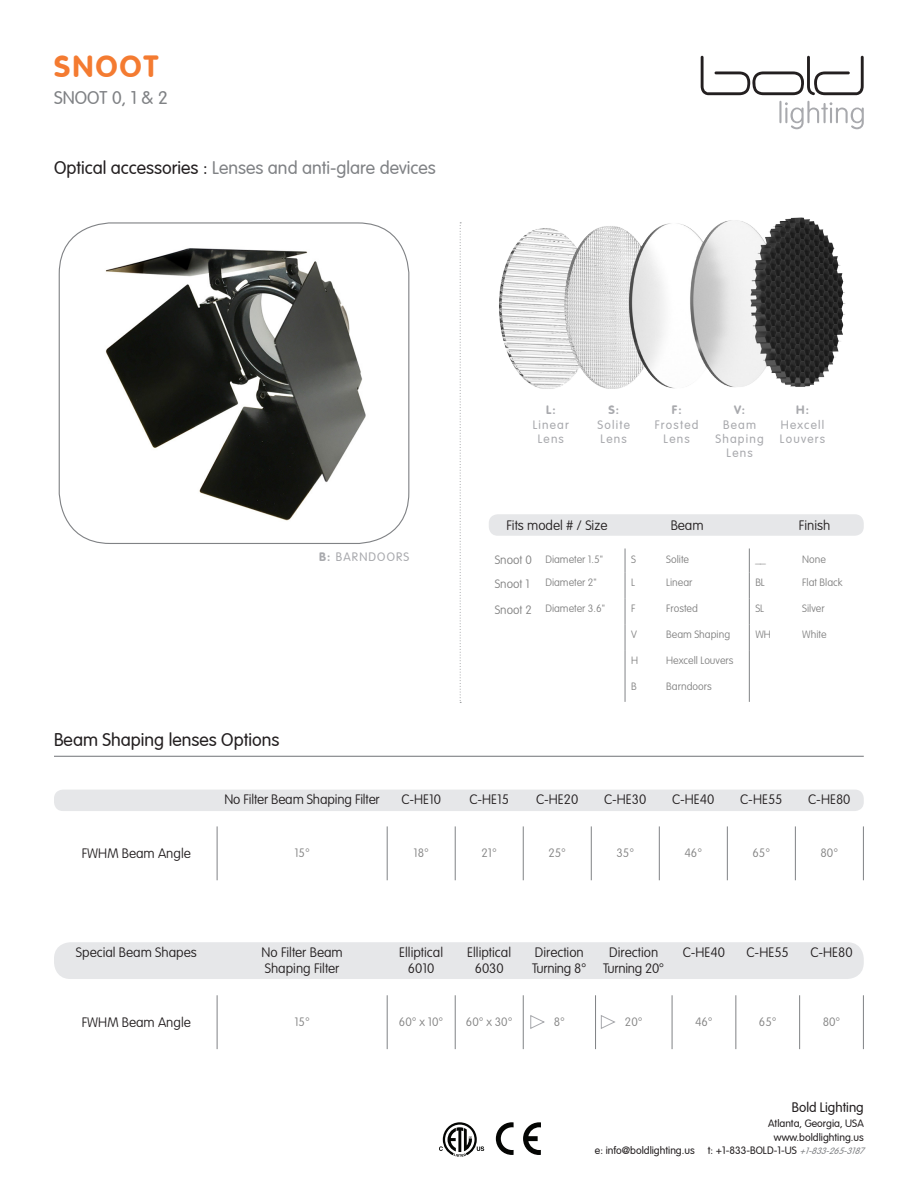
<style>
.page{position:relative;width:918px;height:1188px;background:#fff}
.page>*{position:absolute;margin:0;border:0;box-sizing:border-box;transform-origin:0 0}
.t1{font:700 30px "VAG Rounded";letter-spacing:.08em;color:#f47b31}
.t2{font:300 18px "VAG Rounded";color:#808285}
.t3{font:300 18px "VAG Rounded";color:#231f20}
.t4{font:100 13.5px/16.2px "VAG Rounded Std";color:#231f20}
.t5{font:300 13.5px "VAG Rounded";color:#231f20}
.t6{font:100 12px "VAG Rounded Std";color:#828282}
.t7{font:300 12px/14.4px "VAG Rounded";letter-spacing:.1em;color:#a8a9ad;text-align:center}
.t8{font:700 12px "VAG Rounded";color:#a8a9ad}
.t9{font:100 10.5px "VAG Rounded Std";color:#828282}
.t10{font:300 10.5px "VAG Rounded";color:#231f20}
.t11{font:italic 300 9px "VAG Rounded";color:#808285}
.s1{color:#231f20}
.s2{font-weight:700}
</style>
<div class="page">
<div style="left:489px;top:514px;width:375px;height:22px;background:#e6e7e9;border-radius:9px"></div>
<div style="left:54px;top:790px;width:810px;height:21px;background:#e6e7e9;border-radius:9px"></div>
<div style="left:54px;top:942px;width:810px;height:37px;background:#e6e7e9;border-radius:16px"></div>
<svg style="left:625px;top:549px;width:1px;height:153px"></svg>
<svg style="left:749px;top:549px;width:1px;height:153px"></svg>
<hr style="left:217px;top:826px;width:1px;height:54px;background:#808285">
<hr style="left:387px;top:826px;width:1px;height:54px;background:#808285">
<hr style="left:455px;top:826px;width:1px;height:54px;background:#808285">
<hr style="left:523px;top:826px;width:1px;height:54px;background:#808285">
<hr style="left:591px;top:826px;width:1px;height:54px;background:#808285">
<hr style="left:659px;top:826px;width:1px;height:54px;background:#808285">
<hr style="left:727px;top:826px;width:1px;height:54px;background:#808285">
<hr style="left:795px;top:826px;width:1px;height:54px;background:#808285">
<hr style="left:863px;top:826px;width:1px;height:54px;background:#808285">
<hr style="left:455px;top:995px;width:1px;height:54px;background:#808285">
<hr style="left:217px;top:995px;width:1px;height:54px;background:#808285">
<hr style="left:387px;top:995px;width:1px;height:54px;background:#808285">
<hr style="left:523px;top:995px;width:1px;height:54px;background:#808285">
<hr style="left:595px;top:995px;width:1px;height:54px;background:#808285">
<hr style="left:672px;top:995px;width:1px;height:54px;background:#808285">
<hr style="left:735px;top:995px;width:1px;height:54px;background:#808285">
<hr style="left:799px;top:995px;width:1px;height:54px;background:#808285">
<hr style="left:863px;top:995px;width:1px;height:54px;background:#808285">
<svg style="left:530px;top:1015px;width:15px;height:14px"></svg>
<svg style="left:601px;top:1015px;width:14px;height:14px"></svg>
<hr style="left:54px;top:756px;width:810px;height:1px;background:#808285">
<hr style="left:779px;top:101px;width:3px;height:22px;background:#a8a9ad">
<svg style="left:785px;top:101px;width:79px;height:28px"></svg>
<svg style="left:701px;top:56px;width:163px;height:39px"></svg>
<svg style="left:439px;top:1122px;width:45px;height:35px"></svg>
<svg style="left:523px;top:1122px;width:18px;height:33px"></svg>
<svg style="left:496px;top:1122px;width:18px;height:33px"></svg>
<img style="left:81px;top:228px;width:308px;height:309px">
<img style="left:499px;top:217px;width:347px;height:172px">
<svg style="left:460px;top:222px;width:1px;height:481px"></svg>
<p class="t1" style="left:54px;top:49px;width:105px">SNOOT</p>
<p class="t2" style="left:54px;top:88px;width:115px">SNOOT 0, &amp;1 2</p>
<p class="t2" style="left:54px;top:157px;width:383px"><span class="s1">Optical accessories :</span> Lenses and anti-glare devices</p>
<p class="t8" style="left:546px;top:403px;width:11px">:L</p>
<p class="t7" style="left:533px;top:418px;width:38px">Linear<br>Lens</p>
<p class="t8" style="left:608px;top:403px;width:12px">S:</p>
<p class="t7" style="left:598px;top:418px;width:34px">Solite</p>
<p class="t7" style="left:601px;top:432px;width:28px">Lens</p>
<p class="t8" style="left:672px;top:403px;width:11px">:F</p>
<p class="t7" style="left:655px;top:418px;width:45px">Frosted</p>
<p class="t7" style="left:664px;top:432px;width:28px">Lens</p>
<p class="t8" style="left:734px;top:403px;width:12px">V:</p>
<p class="t7" style="left:723px;top:418px;width:34px">Beam</p>
<p class="t7" style="left:715px;top:432px;width:50px">Shaping</p>
<p class="t7" style="left:726px;top:447px;width:28px">Lens</p>
<p class="t8" style="left:796px;top:403px;width:14px">H:</p>
<p class="t7" style="left:781px;top:418px;width:45px">Hexcell</p>
<p class="t7" style="left:780px;top:432px;width:47px">Louvers</p>
<p class="t4" style="left:506px;top:517px;width:102px">Fits model /# Size</p>
<p class="t4" style="left:671px;top:517px;width:34px">Beam</p>
<p class="t4" style="left:799px;top:517px;width:33px">Finish</p>
<p class="t7" style="left:319px;top:550px;width:92px"><span class="s2">B:</span> BARNDOORS</p>
<p class="t6" style="left:495px;top:553px;width:39px">Snoot 0</p>
<p class="t9" style="left:545px;top:553px;width:59px">Diameter 1.5"</p>
<p class="t9" style="left:631px;top:553px;width:6px">S</p>
<p class="t9" style="left:666px;top:553px;width:24px">Solite</p>
<p class="t9" style="left:755px;top:553px;width:12px">__</p>
<p class="t9" style="left:802px;top:553px;width:25px">None</p>
<p class="t6" style="left:495px;top:576px;width:36px">Snoot 1</p>
<p class="t9" style="left:545px;top:577px;width:53px">Diameter "2</p>
<p class="t9" style="left:631px;top:577px;width:5px">L</p>
<p class="t9" style="left:666px;top:577px;width:28px">Linear</p>
<p class="t9" style="left:755px;top:577px;width:11px">BL</p>
<p class="t9" style="left:802px;top:577px;width:42px">Flat Black</p>
<p class="t6" style="left:495px;top:602px;width:39px">Snoot 2</p>
<p class="t9" style="left:545px;top:603px;width:61px">Diameter 3.6"</p>
<p class="t9" style="left:631px;top:603px;width:6px">F</p>
<p class="t9" style="left:666px;top:603px;width:33px">Frosted</p>
<p class="t9" style="left:755px;top:603px;width:10px">SL</p>
<p class="t9" style="left:802px;top:603px;width:24px">Silver</p>
<p class="t9" style="left:631px;top:629px;width:7px">V</p>
<p class="t9" style="left:666px;top:629px;width:65px">Beam Shaping</p>
<p class="t9" style="left:755px;top:629px;width:17px">WH</p>
<p class="t9" style="left:802px;top:629px;width:26px">White</p>
<p class="t9" style="left:631px;top:655px;width:9px">H</p>
<p class="t9" style="left:666px;top:655px;width:69px">Hexcell Louvers</p>
<p class="t9" style="left:631px;top:680px;width:7px">B</p>
<p class="t9" style="left:666px;top:680px;width:47px">Barndoors</p>
<p class="t3" style="left:54px;top:729px;width:227px">Beam Shaping lenses Options</p>
<p class="t4" style="left:224px;top:792px;width:157px">No Filter Beam Shaping Filter</p>
<p class="t4" style="left:401px;top:792px;width:41px">-C HE10</p>
<p class="t4" style="left:469px;top:792px;width:41px">-C HE15</p>
<p class="t4" style="left:536px;top:792px;width:44px">-C HE20</p>
<p class="t4" style="left:604px;top:792px;width:44px">-C HE30</p>
<p class="t4" style="left:672px;top:792px;width:44px">-C HE40</p>
<p class="t4" style="left:740px;top:792px;width:44px">-C HE55</p>
<p class="t4" style="left:808px;top:792px;width:44px">-C HE80</p>
<p class="t4" style="left:82px;top:846px;width:111px">FWHM Beam Angle</p>
<p class="t6" style="left:294px;top:846px;width:17px">15°</p>
<p class="t6" style="left:413px;top:846px;width:17px">18°</p>
<p class="t6" style="left:482px;top:846px;width:17px">21°</p>
<p class="t6" style="left:548px;top:846px;width:19px">25°</p>
<p class="t6" style="left:616px;top:846px;width:19px">35°</p>
<p class="t6" style="left:685px;top:846px;width:19px">46°</p>
<p class="t6" style="left:753px;top:846px;width:19px">65°</p>
<p class="t6" style="left:821px;top:846px;width:19px">80°</p>
<p class="t4" style="left:76px;top:945px;width:122px">Special Beam Shapes</p>
<p class="t4" style="left:82px;top:1015px;width:111px">FWHM Beam Angle</p>
<p class="t4" style="left:262px;top:945px;width:83px">No Filter Beam</p>
<p class="t4" style="left:265px;top:961px;width:76px">Shaping Filter</p>
<p class="t6" style="left:294px;top:1015px;width:17px">15°</p>
<p class="t4" style="left:399px;top:945px;width:46px">Elliptical</p>
<p class="t4" style="left:408px;top:961px;width:28px">6010</p>
<p class="t6" style="left:399px;top:1015px;width:46px">60° x 10°</p>
<p class="t4" style="left:467px;top:945px;width:46px">Elliptical</p>
<p class="t4" style="left:475px;top:961px;width:30px">6030</p>
<p class="t6" style="left:466px;top:1015px;width:48px">60° x 30°</p>
<p class="t4" style="left:532px;top:945px;width:56px">Direction<br>Turning 8°</p>
<p class="t4" style="left:603px;top:945px;width:63px;text-align:center">Direction<br>Turning 20°</p>
<p class="t4" style="left:810px;top:945px;width:44px">-C HE80</p>
<p class="t4" style="left:683px;top:945px;width:44px">-C HE40</p>
<p class="t4" style="left:747px;top:945px;width:44px">-C HE55</p>
<p class="t6" style="left:554px;top:1015px;width:13px">8°</p>
<p class="t6" style="left:625px;top:1015px;width:19px">20°</p>
<p class="t6" style="left:695px;top:1015px;width:19px">46°</p>
<p class="t6" style="left:759px;top:1015px;width:19px">65°</p>
<p class="t6" style="left:823px;top:1015px;width:19px">80°</p>
<p class="t10" style="left:595px;top:1145px;width:101px">:e info@boldlighting.us</p>
<p class="t5" style="left:792px;top:1100px;width:73px">Bold Lighting</p>
<p class="t10" style="left:768px;top:1118px;width:97px">Atlanta, Georgia, USA</p>
<p class="t10" style="left:774px;top:1131px;width:91px">www.boldlighting.us</p>
<p class="t11" style="left:799px;top:1146px;width:70px">+1-833-265-3187</p>
<p class="t10" style="left:708px;top:1145px;width:90px">:t +1-833-BOLD-1-US</p>
</div>
